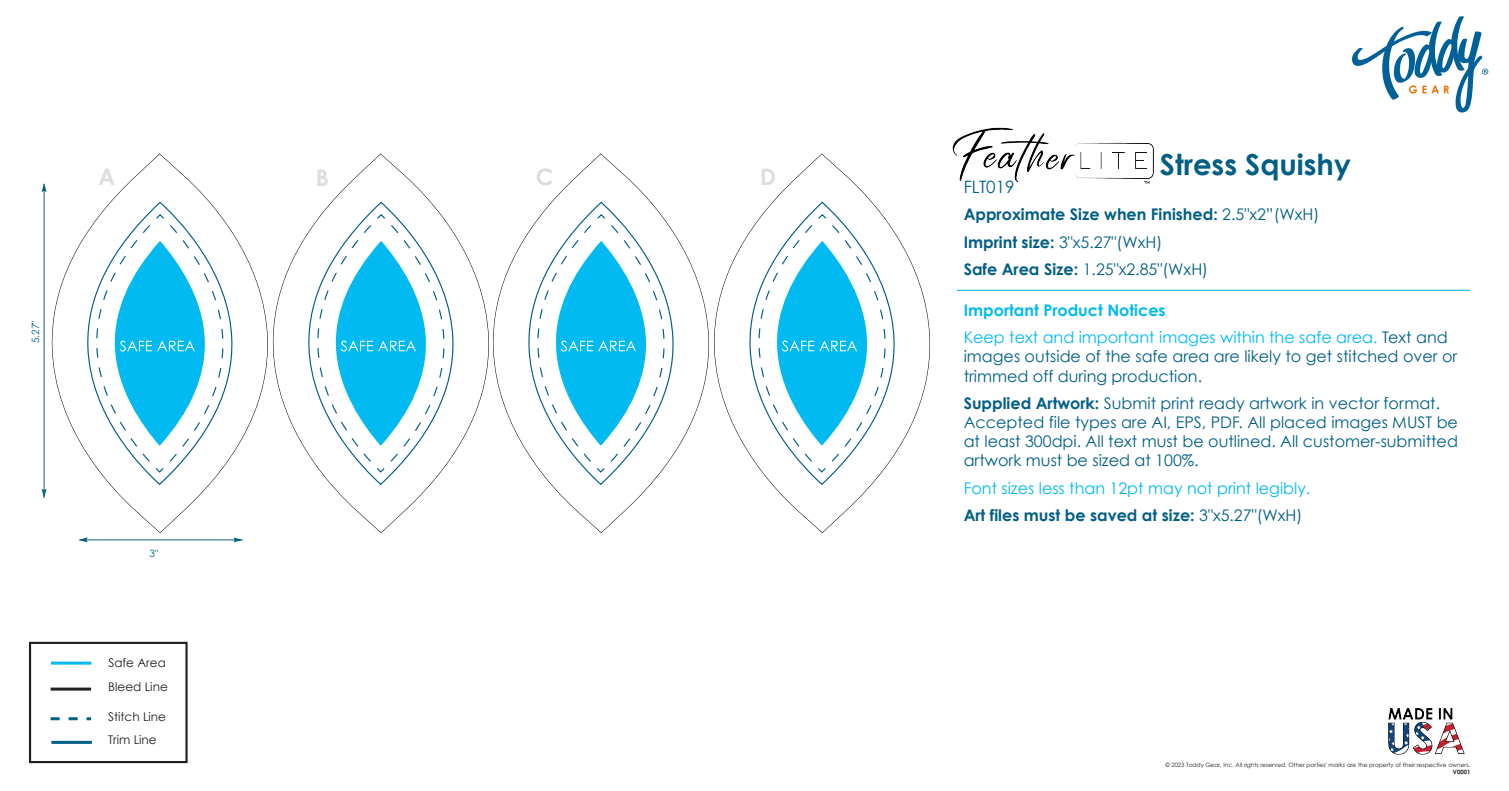
<style>
.page{position:relative;width:1509px;height:791px;background:#fff}
.page>*{position:absolute;margin:0;border:0;box-sizing:border-box;transform-origin:0 0}
.t1{font:700 29px "Century Gothic";color:#015e85}
.t2{font:700 22.8px "Century Gothic";color:#dcdddf}
.t3{font:17px "Century Gothic";color:#015e85}
.t4{font:16px/19.2px "Century Gothic";color:#015e85}
.t5{font:16px/27.2px "Century Gothic";color:#00baf1}
.t6{font:700 16px/27.2px "Century Gothic";color:#015e85}
.t7{font:12px/24.5px "Century Gothic";color:#231f20}
.t8{font:10px "Century Gothic";color:#015e85}
.t9{font:5.9px "Century Gothic";color:#231f20}
.t10{font:700 5.9px "Century Gothic";color:#231f20}
.s1{font-weight:400}
.s2{font-weight:700}
.s3{color:#015e85}
.s4{font-weight:700;color:#015e85}
</style>
<div class="page">
<svg style="left:1352px;top:16px;width:136px;height:97px"></svg>
<hr style="left:957px;top:290px;width:513px;height:1px;background:#00baf1">
<img style="left:952px;top:127px;width:202px;height:57px">
<img style="left:1388px;top:709px;width:77px;height:46px">
<div style="left:29px;top:642px;width:159px;height:121px;background:#fff;border:2px solid #231f20"></div>
<hr style="left:51px;top:662px;width:40px;height:3px;background:#00baf1">
<hr style="left:51px;top:688px;width:40px;height:3px;background:#231f20">
<svg style="left:51px;top:717px;width:40px;height:3px"></svg>
<hr style="left:51px;top:741px;width:41px;height:3px;background:#015e85">
<hr style="left:79px;top:539px;width:164px;height:1px;background:#0d5f7b">
<svg style="left:79px;top:537px;width:9px;height:5px"></svg>
<svg style="left:233px;top:537px;width:10px;height:5px"></svg>
<svg style="left:42px;top:489px;width:5px;height:9px"></svg>
<hr style="left:44px;top:184px;width:1px;height:314px;background:#0d5f7b">
<svg style="left:42px;top:183px;width:5px;height:9px"></svg>
<svg style="left:51px;top:153px;width:217px;height:380px"></svg>
<svg style="left:272px;top:153px;width:217px;height:380px"></svg>
<svg style="left:493px;top:153px;width:216px;height:380px"></svg>
<svg style="left:714px;top:153px;width:217px;height:380px"></svg>
<svg style="left:85px;top:201px;width:150px;height:285px"></svg>
<svg style="left:306px;top:201px;width:150px;height:285px"></svg>
<svg style="left:526px;top:201px;width:150px;height:285px"></svg>
<svg style="left:747px;top:201px;width:150px;height:285px"></svg>
<p class="t8" style="left:29px;top:343px;width:24px;rotate:-90deg">5.27"</p>
<h2 class="t2" style="left:98px;top:162px;width:18px">A</h2>
<h2 class="t2" style="left:316px;top:163px;width:15px">B</h2>
<h2 class="t2" style="left:536px;top:162px;width:19px">C</h2>
<h2 class="t2" style="left:760px;top:162px;width:17px">D</h2>
<p class="t8" style="left:149px;top:547px;width:10px">3"</p>
<p class="t7" style="left:108px;top:650px;width:61px">Safe Area<br>Bleed Line</p>
<p class="t7" style="left:108px;top:704px;width:59px;line-height:23.6px">Stitch Line<br>Trim Line</p>
<h1 class="t1" style="left:1160px;top:146px;width:192px">Stress Squishy</h1>
<p class="t3" style="left:963px;top:177px;width:52px">FLT019</p>
<p class="t6" style="left:963px;top:201px;width:357px">Approximate Size when Finished: <span class="s1">2.5"x2”(WxH)<br></span>Imprint size: <span class="s1">3"x5.27"(WxH)<br></span>Safe Area Size: <span class="s1">1.25"x2.85"(WxH)</span></p>
<p class="t5" style="left:963px;top:296px;width:485px"><span class="s2">Important Product Notices<br></span>Keep text and important images within the safe area. <span class="s3">Text and</span></p>
<p class="t4" style="left:963px;top:347px;width:495px">images outside of the safe area are likely to get stitched over or trimmed off during production.</p>
<p class="t4" style="left:963px;top:393px;width:496px"><span class="s2">Supplied Artwork:</span> Submit print ready artwork in vector format.<br>Accepted file types are AI, EPS, PDF. All placed images MUST be at least 300dpi. All text must be outlined. All customer-submitted artwork must be sized at 100%.</p>
<p class="t5" style="left:963px;top:474px;width:348px">Font sizes less than 12pt may not print legibly.<br><span class="s4">Art files must be saved at size:</span> <span class="s3">3"x5.27"(WxH)</span></p>
<p class="t9" style="left:1165px;top:762px;width:306px">© 2023 Toddy Gear, Inc. All rights reserved. Other parties' marks are the property of their respective owners.</p>
<p class="t10" style="left:1453px;top:769px;width:19px">V0001</p>
</div>
